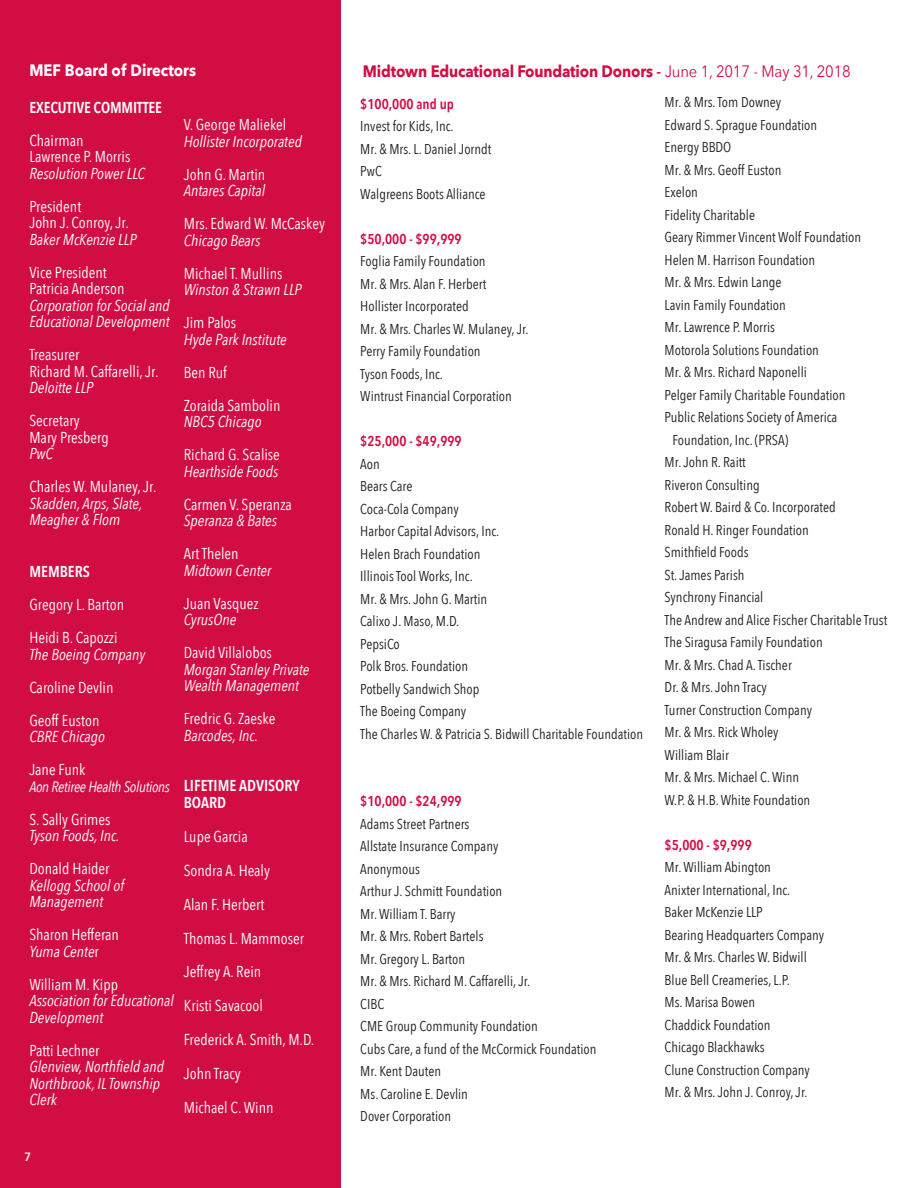
<style>
.page{position:relative;width:918px;height:1188px;background:#fff}
.page>*{position:absolute;margin:0;border:0;box-sizing:border-box;transform-origin:0 0}
.t1{font:700 16.5px "Avenir Next";letter-spacing:-.01em;color:#d20d44;scale:.9 1}
.t2{font:700 16.5px "Avenir Next";color:#fff;scale:.9 1}
.t3{font:15.75px/33.9px "Avenir Next Condensed";color:#fff}
.t4{font:italic 15.75px/16.5px "Avenir Next Condensed";color:#fff}
.t5{font:600 15.75px/17px "Avenir Next Condensed";color:#fff}
.t6{font:italic 15px "Avenir Next Condensed";letter-spacing:-.02em;color:#fff}
.t7{font:14.25px/22.5px "Avenir Next Condensed";color:#231f20}
.t8{font:600 14.25px "Avenir Next Condensed";color:#d20d44}
.t9{font:600 12px "Avenir Next";color:#fff;scale:.9 1}
.s1{font-weight:600}
.s2{font-weight:400}
.s3{font-style:italic}
</style>
<div class="page">
<div style="left:0;top:0;width:340px;height:1188px;background:#d20d44"></div>
<p class="t2" style="left:29px;top:56px;width:187px">MEF Board of Directors</p>
<p class="t1" style="left:363px;top:56px;width:544px">Midtown Educational Foundation Donors <span class="s1">-</span> <span class="s2">June 1, 2017 - May 31, 2018</span></p>
<p class="t8" style="left:360px;top:91px;width:95px">$100,000 and up</p>
<p class="t7" style="left:360px;top:114px;width:133px">Invest for Kids, Inc.<br>Mr. &amp; Mrs. L. Daniel Jorndt<br>PwC<br>Walgreens Boots Alliance</p>
<p class="t8" style="left:360px;top:226px;width:103px">$50,000 - $99,999</p>
<p class="t7" style="left:360px;top:249px;width:170px">Foglia Family Foundation<br>Mr. &amp; Mrs. Alan F. Herbert<br>Hollister Incorporated<br>Mr. &amp; Mrs. Charles W. Mulaney, Jr.<br>Perry Family Foundation<br>Tyson Foods, Inc.<br>Wintrust Financial Corporation</p>
<p class="t8" style="left:360px;top:429px;width:103px">$25,000 - $49,999</p>
<p class="t7" style="left:360px;top:452px;width:284px">Aon<br>Bears Care<br>Coca-Cola Company<br>Harbor Capital Advisors, Inc.<br>Helen Brach Foundation<br>Illinois Tool Works, Inc.<br>Mr. &amp; Mrs. John G. Martin<br>Calixo J. Maso, M.D.<br>PepsiCo<br>Polk Bros. Foundation<br>Potbelly Sandwich Shop<br>The Boeing Company<br>The Charles W. &amp; Patricia S. Bidwill Charitable Foundation</p>
<p class="t7" style="left:665px;top:90px;width:118px">Mr. &amp; Mrs. Tom Downey</p>
<p class="t7" style="left:665px;top:113px;width:154px">Edward S. Sprague Foundation</p>
<p class="t7" style="left:665px;top:135px;width:68px">Energy BBDO</p>
<p class="t7" style="left:665px;top:158px;width:118px">Mr. &amp; Mrs. Geoff Euston</p>
<p class="t7" style="left:665px;top:180px;width:35px">Exelon</p>
<p class="t7" style="left:665px;top:203px;width:92px">Fidelity Charitable</p>
<p class="t7" style="left:665px;top:225px;width:198px">Geary Rimmer Vincent Wolf Foundation</p>
<p class="t7" style="left:665px;top:248px;width:152px">Helen M. Harrison Foundation</p>
<p class="t7" style="left:665px;top:270px;width:118px">Mr. &amp; Mrs. Edwin Lange</p>
<p class="t7" style="left:665px;top:293px;width:123px">Lavin Family Foundation</p>
<p class="t7" style="left:665px;top:315px;width:112px">Mr. Lawrence P. Morris</p>
<p class="t7" style="left:665px;top:338px;width:156px">Motorola Solutions Foundation</p>
<p class="t7" style="left:665px;top:360px;width:144px">Mr. &amp; Mrs. Richard Naponelli</p>
<p class="t7" style="left:665px;top:383px;width:182px">Pelger Family Charitable Foundation</p>
<p class="t7" style="left:665px;top:405px;width:174px">Public Relations Society of America</p>
<p class="t7" style="left:673px;top:428px;width:117px">Foundation, Inc. (PRSA)</p>
<p class="t7" style="left:665px;top:450px;width:83px">Mr. John R. Raitt</p>
<p class="t7" style="left:665px;top:473px;width:97px">Riveron Consulting</p>
<p class="t7" style="left:665px;top:495px;width:173px">Robert W. Baird &amp; Co. Incorporated</p>
<p class="t7" style="left:665px;top:518px;width:146px">Ronald H. Ringer Foundation</p>
<p class="t7" style="left:665px;top:540px;width:85px">Smithfield Foods</p>
<p class="t7" style="left:665px;top:563px;width:81px">St. James Parish</p>
<p class="t7" style="left:665px;top:585px;width:100px">Synchrony Financial</p>
<p class="t7" style="left:665px;top:608px;width:224px">The Andrew and Alice Fischer Charitable Trust</p>
<p class="t7" style="left:665px;top:630px;width:160px">The Siragusa Family Foundation</p>
<p class="t7" style="left:665px;top:653px;width:129px">Mr. &amp; Mrs. Chad A. Tischer</p>
<p class="t7" style="left:665px;top:675px;width:104px">Dr. &amp; Mrs. John Tracy</p>
<p class="t7" style="left:665px;top:698px;width:149px">Turner Construction Company</p>
<p class="t7" style="left:665px;top:720px;width:115px">Mr. &amp; Mrs. Rick Wholey</p>
<p class="t7" style="left:665px;top:743px;width:66px">William Blair</p>
<p class="t7" style="left:665px;top:765px;width:136px">Mr. &amp; Mrs. Michael C. Winn</p>
<p class="t7" style="left:665px;top:788px;width:147px">W.P. &amp; H.B. White Foundation</p>
<p class="t8" style="left:665px;top:832px;width:89px">$5,000 - $9,999</p>
<p class="t7" style="left:665px;top:855px;width:161px">Mr. William Abington<br>Anixter International, Inc.<br>Baker McKenzie LLP<br>Bearing Headquarters Company<br>Mr. &amp; Mrs. Charles W. Bidwill<br>Blue Bell Creameries, L.P.<br>Ms. Marisa Bowen<br>Chaddick Foundation<br>Chicago Blackhawks<br>Clune Construction Company<br>Mr. &amp; Mrs. John J. Conroy, Jr.</p>
<p class="t5" style="left:29px;top:98px;width:134px">EXECUTIVE COMMITTEE</p>
<p class="t3" style="left:29px;top:131px;width:103px;line-height:16.5px">Chairman<br>Lawrence P. Morris</p>
<p class="t4" style="left:29px;top:165px;width:117px">Resolution Power LLC</p>
<p class="t3" style="left:29px;top:197px;width:101px;line-height:16.5px">President<br>John J. Conroy, Jr.</p>
<p class="t4" style="left:29px;top:231px;width:109px">Baker McKenzie LLP</p>
<p class="t3" style="left:29px;top:263px;width:97px;line-height:16.5px">Vice President<br>Patricia Anderson</p>
<p class="t4" style="left:29px;top:297px;width:142px">Corporation for Social and<br>Educational Development</p>
<p class="t3" style="left:29px;top:346px;width:131px;line-height:16.5px">Treasurer<br>Richard M. Caffarelli, Jr.</p>
<p class="t4" style="left:29px;top:380px;width:66px">Deloitte LLP</p>
<p class="t3" style="left:29px;top:412px;width:81px;line-height:16.5px">Secretary<br>Mary Presberg</p>
<p class="t4" style="left:29px;top:446px;width:25px">PwC</p>
<p class="t3" style="left:29px;top:469px;width:129px">Charles W. Mulaney, Jr.</p>
<p class="t4" style="left:29px;top:495px;width:115px">Skadden, Arps, Slate,<br>Meagher &amp; Flom</p>
<p class="t5" style="left:29px;top:563px;width:62px">MEMBERS</p>
<p class="t3" style="left:29px;top:588px;width:96px;line-height:33px">Gregory L. Barton<br>Heidi B. Capozzi</p>
<p class="t4" style="left:29px;top:646px;width:118px">The Boeing Company</p>
<p class="t3" style="left:29px;top:670px;width:86px;line-height:33px">Caroline Devlin<br>Geoff Euston</p>
<p class="t4" style="left:29px;top:729px;width:77px">CBRE Chicago</p>
<p class="t3" style="left:29px;top:752px;width:58px">Jane Funk</p>
<p class="t6" style="left:29px;top:778px;width:142px">Aon Retiree Health Solutions</p>
<p class="t3" style="left:29px;top:802px;width:83px">S. Sally Grimes</p>
<p class="t4" style="left:29px;top:828px;width:92px">Tyson Foods, Inc.</p>
<p class="t3" style="left:29px;top:851px;width:82px">Donald Haider</p>
<p class="t4" style="left:29px;top:877px;width:96px">Kellogg School of<br>Management</p>
<p class="t3" style="left:29px;top:926px;width:91px;line-height:16.5px">Sharon Hefferan<br><span class="s3">Yuma Cente</span>r</p>
<p class="t3" style="left:29px;top:967px;width:90px">William M. Kipp</p>
<p class="t4" style="left:29px;top:993px;width:146px">Association for Educational<br>Development</p>
<p class="t3" style="left:29px;top:1033px;width:72px">Patti Lechner</p>
<p class="t4" style="left:29px;top:1059px;width:136px">Glenview, Northfield and<br>Northbrook, IL Township<br>Clerk</p>
<p class="t3" style="left:184px;top:107px;width:104px">V. George Maliekel</p>
<p class="t4" style="left:184px;top:133px;width:120px">Hollister Incorporated</p>
<p class="t3" style="left:184px;top:156px;width:83px">John G. Martin</p>
<p class="t4" style="left:184px;top:182px;width:83px">Antares Capital</p>
<p class="t3" style="left:184px;top:206px;width:143px">Mrs. Edward W. McCaskey</p>
<p class="t4" style="left:184px;top:232px;width:78px">Chicago Bears</p>
<p class="t3" style="left:184px;top:255px;width:100px">Michael T. Mullins</p>
<p class="t4" style="left:184px;top:281px;width:119px">Winston &amp; Strawn LLP</p>
<p class="t3" style="left:184px;top:305px;width:54px">Jim Palos</p>
<p class="t4" style="left:184px;top:331px;width:105px">Hyde Park Institute</p>
<p class="t3" style="left:184px;top:355px;width:98px;line-height:33px">Ben Ruf<br>Zoraida Sambolin</p>
<p class="t4" style="left:184px;top:413px;width:79px">NBC5 Chicago</p>
<p class="t3" style="left:184px;top:437px;width:98px">Richard G. Scalise</p>
<p class="t4" style="left:184px;top:463px;width:96px">Hearthside Foods</p>
<p class="t3" style="left:184px;top:486px;width:110px">Carmen V. Speranza</p>
<p class="t4" style="left:184px;top:512px;width:95px">Speranza &amp; Bates</p>
<p class="t3" style="left:184px;top:536px;width:56px">Art Thelen</p>
<p class="t4" style="left:184px;top:562px;width:89px">Midtown Center</p>
<p class="t3" style="left:184px;top:585px;width:76px">Juan Vasquez</p>
<p class="t4" style="left:184px;top:611px;width:54px">CyrusOne</p>
<p class="t3" style="left:184px;top:635px;width:90px">David Villalobos</p>
<p class="t4" style="left:184px;top:661px;width:127px">Morgan Stanley Private<br>Wealth Management</p>
<p class="t3" style="left:184px;top:701px;width:93px">Fredric G. Zaeske</p>
<p class="t4" style="left:184px;top:727px;width:76px">Barcodes, Inc.</p>
<p class="t5" style="left:184px;top:777px;width:118px">LIFETIME ADVISORY<br>BOARD</p>
<p class="t3" style="left:184px;top:819px;width:132px">Lupe Garcia<br>Sondra A. Healy<br>Alan F. Herbert<br>Thomas L. Mammoser<br>Jeffrey A. Rein<br>Kristi Savacool<br>Frederick A. Smith, M.D.<br>John Tracy<br>Michael C. Winn</p>
<p class="t8" style="left:360px;top:789px;width:103px">$10,000 - $24,999</p>
<p class="t7" style="left:360px;top:812px;width:238px">Adams Street Partners<br>Allstate Insurance Company<br>Anonymous<br>Arthur J. Schmitt Foundation<br>Mr. William T. Barry<br>Mr. &amp; Mrs. Robert Bartels<br>Mr. Gregory L. Barton<br>Mr. &amp; Mrs. Richard M. Caffarelli, Jr.<br>CIBC<br>CME Group Community Foundation<br>Cubs Care, a fund of the McCormick Foundation<br>Mr. Kent Dauten<br>Ms. Caroline E. Devlin<br>Dover Corporation</p>
<p class="t9" style="left:24px;top:1146px;width:9px">7</p>
</div>
